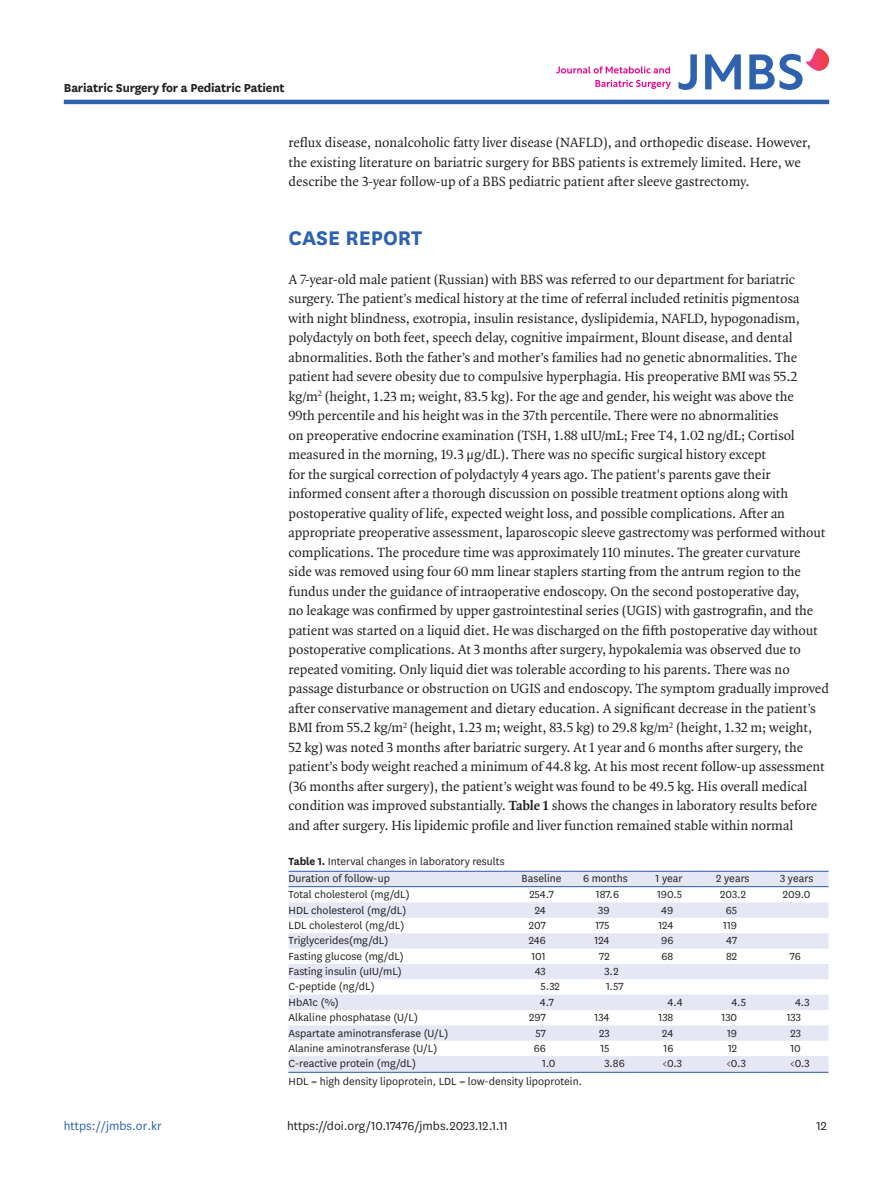
<style>
.page{position:relative;width:893px;height:1191px;background:#fff}
.page>*{position:absolute;margin:0;border:0;box-sizing:border-box;transform-origin:0 0}
.body_title1{font:700 23.1px "National";color:#2e62ae}
.body_p_first{font:14.25px/19.5px "Quadraat OT";letter-spacing:-.005em;color:#231f20}
.body_p{font:14.25px/19.5px "Quadraat OT";color:#231f20}
.doi_running_footer{font:13.5px "National";color:#231f20}
.alt-title-type{font:700 13.5px "National";letter-spacing:-.01em;color:#231f20}
.t1{font:13.5px "National";color:#2e62ae}
.tbody_entry{font:12px "National";color:#231f20}
.table-wrap-foot_p_fi{font:12px "National";color:#231f20}
.thead_entry{font:12px "National";color:#231f20}
.table-wrap_caption{font:12px "National";color:#231f20}
.s1{font-weight:700}
</style>
<div class="page">
<hr style="left:64px;top:100px;width:765px;height:4px;background:#2e62ae">
<svg style="left:678px;top:48px;width:152px;height:42px"></svg>
<svg style="left:595px;top:80px;width:76px;height:9px"></svg>
<svg style="left:556px;top:66px;width:114px;height:7px"></svg>
<svg style="left:289px;top:871px;width:540px;height:200px;fill:#e5e7f4"></svg>
<hr style="left:289px;top:870px;width:221px;height:1px;background:#2e62ae">
<hr style="left:510px;top:870px;width:63px;height:1px;background:#2e62ae">
<hr style="left:573px;top:870px;width:64px;height:1px;background:#2e62ae">
<hr style="left:637px;top:870px;width:64px;height:1px;background:#2e62ae">
<hr style="left:701px;top:870px;width:64px;height:1px;background:#2e62ae">
<hr style="left:765px;top:870px;width:64px;height:1px;background:#2e62ae">
<hr style="left:289px;top:886px;width:221px;height:1px;background:#2e62ae">
<hr style="left:510px;top:886px;width:63px;height:1px;background:#2e62ae">
<hr style="left:573px;top:886px;width:64px;height:1px;background:#2e62ae">
<hr style="left:637px;top:886px;width:64px;height:1px;background:#2e62ae">
<hr style="left:701px;top:886px;width:64px;height:1px;background:#2e62ae">
<hr style="left:765px;top:886px;width:64px;height:1px;background:#2e62ae">
<hr style="left:289px;top:1071px;width:221px;height:1px;background:#2e62ae">
<hr style="left:510px;top:1071px;width:63px;height:1px;background:#2e62ae">
<hr style="left:573px;top:1071px;width:64px;height:1px;background:#2e62ae">
<hr style="left:637px;top:1071px;width:64px;height:1px;background:#2e62ae">
<hr style="left:701px;top:1071px;width:64px;height:1px;background:#2e62ae">
<hr style="left:765px;top:1071px;width:64px;height:1px;background:#2e62ae">
<p class="alt-title-type" style="left:64px;top:78px;width:222px">Bariatric Surgery for a Pediatric Patient</p>
<p class="body_p" style="left:289px;top:133px;width:524px">reflux disease, nonalcoholic fatty liver disease (NAFLD), and orthopedic disease. However, the existing literature on bariatric surgery for BBS patients is extremely limited. Here, we describe the 3-year follow-up of a BBS pediatric patient after sleeve gastrectomy.</p>
<p class="body_title1" style="left:289px;top:221px;width:135px">CASE REPORT</p>
<p class="body_p_first" style="left:289px;top:269px;width:542px">A 7-year-old male patient (Russian) with BBS was referred to our department for bariatric surgery. The patient’s medical history at the time of referral included retinitis pigmentosa<br>with night blindness, exotropia, insulin resistance, dyslipidemia, NAFLD, hypogonadism, polydactyly on both feet, speech delay, cognitive impairment, Blount disease, and dental abnormalities. Both the father’s and mother’s families had no genetic abnormalities. The patient had severe obesity due to compulsive hyperphagia. His preoperative BMI was 55.2 kg/m<sup>2</sup> (height, 1.23 m; weight, 83.5 kg). For the age and gender, his weight was above the<br>99th percentile and his height was in the 37th percentile. There were no abnormalities<br>on preoperative endocrine examination (TSH, 1.88 uIU/mL; Free T4, 1.02 ng/dL; Cortisol measured in the morning, 19.3 µg/dL). There was no specific surgical history except<br>for the surgical correction of polydactyly 4 years ago. The patient's parents gave their<br>informed consent after a thorough discussion on possible treatment options along with postoperative quality of life, expected weight loss, and possible complications. After an appropriate preoperative assessment, laparoscopic sleeve gastrectomy was performed without complications. The procedure time was approximately 110 minutes. The greater curvature<br>side was removed using four 60 mm linear staplers starting from the antrum region to the fundus under the guidance of intraoperative endoscopy. On the second postoperative day,<br>no leakage was confirmed by upper gastrointestinal series (UGIS) with gastrografin, and the patient was started on a liquid diet. He was discharged on the fifth postoperative day without postoperative complications. At 3 months after surgery, hypokalemia was observed due to repeated vomiting. Only liquid diet was tolerable according to his parents. There was no passage disturbance or obstruction on UGIS and endoscopy. The symptom gradually improved after conservative management and dietary education. A significant decrease in the patient’s BMI from 55.2 kg/m<sup>2</sup> (height, 1.23 m; weight, 83.5 kg) to 29.8 kg/m<sup>2</sup> (height, 1.32 m; weight, 52 kg) was noted 3 months after bariatric surgery. At 1 year and 6 months after surgery, the patient’s body weight reached a minimum of 44.8 kg. At his most recent follow-up assessment (36 months after surgery), the patient’s weight was found to be 49.5 kg. His overall medical condition was improved substantially. <span class="s1">Table 1</span> shows the changes in laboratory results before and after surgery. His lipidemic profile and liver function remained stable within normal</p>
<p class="table-wrap_caption" style="left:289px;top:853px;width:218px"><span class="s1">Table 1.</span> Interval changes in laboratory results</p>
<p class="thead_entry" style="left:289px;top:871px;width:103px">Duration of follow-up</p>
<p class="thead_entry" style="left:522px;top:871px;width:41px">Baseline</p>
<p class="thead_entry" style="left:583px;top:871px;width:46px">6 months</p>
<p class="thead_entry" style="left:656px;top:871px;width:29px">1 year</p>
<p class="thead_entry" style="left:716px;top:871px;width:35px">2 years</p>
<p class="thead_entry" style="left:780px;top:871px;width:35px">3 years</p>
<p class="tbody_entry" style="left:289px;top:886px;width:123px">Total cholesterol (mg/dL)</p>
<p class="tbody_entry" style="left:529px;top:886px;width:26px">254.7</p>
<p class="tbody_entry" style="left:596px;top:886px;width:25px">187.6</p>
<p class="tbody_entry" style="left:657px;top:886px;width:27px">190.5</p>
<p class="tbody_entry" style="left:720px;top:886px;width:28px">203.2</p>
<p class="tbody_entry" style="left:783px;top:886px;width:29px">209.0</p>
<p class="tbody_entry" style="left:289px;top:902px;width:119px">HDL cholesterol (mg/dL)</p>
<p class="tbody_entry" style="left:535px;top:902px;width:13px">24</p>
<p class="tbody_entry" style="left:598px;top:902px;width:13px">39</p>
<p class="tbody_entry" style="left:661px;top:902px;width:14px">49</p>
<p class="tbody_entry" style="left:726px;top:902px;width:13px">65</p>
<p class="tbody_entry" style="left:289px;top:917px;width:117px">LDL cholesterol (mg/dL)</p>
<p class="tbody_entry" style="left:529px;top:917px;width:18px">207</p>
<p class="tbody_entry" style="left:595px;top:917px;width:16px">175</p>
<p class="tbody_entry" style="left:658px;top:917px;width:16px">124</p>
<p class="tbody_entry" style="left:723px;top:917px;width:15px">119</p>
<p class="tbody_entry" style="left:289px;top:933px;width:101px">Triglycerides(mg/dL)</p>
<p class="tbody_entry" style="left:529px;top:933px;width:19px">246</p>
<p class="tbody_entry" style="left:595px;top:933px;width:16px">124</p>
<p class="tbody_entry" style="left:661px;top:933px;width:14px">96</p>
<p class="tbody_entry" style="left:726px;top:933px;width:12px">47</p>
<p class="tbody_entry" style="left:289px;top:948px;width:117px">Fasting glucose (mg/dL)</p>
<p class="tbody_entry" style="left:531px;top:948px;width:16px">101</p>
<p class="tbody_entry" style="left:599px;top:948px;width:12px">72</p>
<p class="tbody_entry" style="left:661px;top:948px;width:13px">68</p>
<p class="tbody_entry" style="left:726px;top:948px;width:13px">82</p>
<p class="tbody_entry" style="left:790px;top:948px;width:13px">76</p>
<p class="tbody_entry" style="left:289px;top:963px;width:115px">Fasting insulin (uIU/mL)</p>
<p class="tbody_entry" style="left:535px;top:963px;width:13px">43</p>
<p class="tbody_entry" style="left:604px;top:963px;width:16px">3.2</p>
<p class="tbody_entry" style="left:289px;top:979px;width:88px">C-peptide (ng/dL)</p>
<p class="tbody_entry" style="left:540px;top:979px;width:21px">5.32</p>
<p class="tbody_entry" style="left:606px;top:979px;width:19px">1.57</p>
<p class="tbody_entry" style="left:289px;top:994px;width:52px">HbA1c (%)</p>
<p class="tbody_entry" style="left:540px;top:994px;width:15px">4.7</p>
<p class="tbody_entry" style="left:667px;top:994px;width:17px">4.4</p>
<p class="tbody_entry" style="left:731px;top:994px;width:16px">4.5</p>
<p class="tbody_entry" style="left:795px;top:994px;width:16px">4.3</p>
<p class="tbody_entry" style="left:289px;top:1009px;width:131px">Alkaline phosphatase (U/L)</p>
<p class="tbody_entry" style="left:529px;top:1009px;width:18px">297</p>
<p class="tbody_entry" style="left:595px;top:1009px;width:17px">134</p>
<p class="tbody_entry" style="left:658px;top:1009px;width:16px">138</p>
<p class="tbody_entry" style="left:721px;top:1009px;width:17px">130</p>
<p class="tbody_entry" style="left:787px;top:1009px;width:16px">133</p>
<p class="tbody_entry" style="left:289px;top:1025px;width:161px">Aspartate aminotransferase (U/L)</p>
<p class="tbody_entry" style="left:535px;top:1025px;width:12px">57</p>
<p class="tbody_entry" style="left:599px;top:1025px;width:12px">23</p>
<p class="tbody_entry" style="left:662px;top:1025px;width:13px">24</p>
<p class="tbody_entry" style="left:727px;top:1025px;width:12px">19</p>
<p class="tbody_entry" style="left:790px;top:1025px;width:12px">23</p>
<p class="tbody_entry" style="left:289px;top:1040px;width:150px">Alanine aminotransferase (U/L)</p>
<p class="tbody_entry" style="left:534px;top:1040px;width:14px">66</p>
<p class="tbody_entry" style="left:600px;top:1040px;width:11px">15</p>
<p class="tbody_entry" style="left:663px;top:1040px;width:11px">16</p>
<p class="tbody_entry" style="left:728px;top:1040px;width:11px">12</p>
<p class="tbody_entry" style="left:790px;top:1040px;width:12px">10</p>
<p class="tbody_entry" style="left:289px;top:1055px;width:129px">C-reactive protein (mg/dL)</p>
<p class="tbody_entry" style="left:542px;top:1055px;width:15px">1.0</p>
<p class="tbody_entry" style="left:604px;top:1055px;width:22px">3.86</p>
<p class="tbody_entry" style="left:663px;top:1055px;width:21px">&lt;0.3</p>
<p class="tbody_entry" style="left:726px;top:1055px;width:21px">&lt;0.3</p>
<p class="tbody_entry" style="left:790px;top:1055px;width:21px">&lt;0.3</p>
<p class="table-wrap-foot_p_fi" style="left:289px;top:1073px;width:295px">HDL = high density lipoprotein, LDL = low-density lipoprotein.</p>
<p class="t1" style="left:64px;top:1116px;width:100px">https://jmbs.or.kr</p>
<p class="doi_running_footer" style="left:287px;top:1116px;width:222px">https://doi.org/10.17476/jmbs.2023.12.1.11</p>
<p class="doi_running_footer" style="left:816px;top:1116px;width:12px">12</p>
</div>
